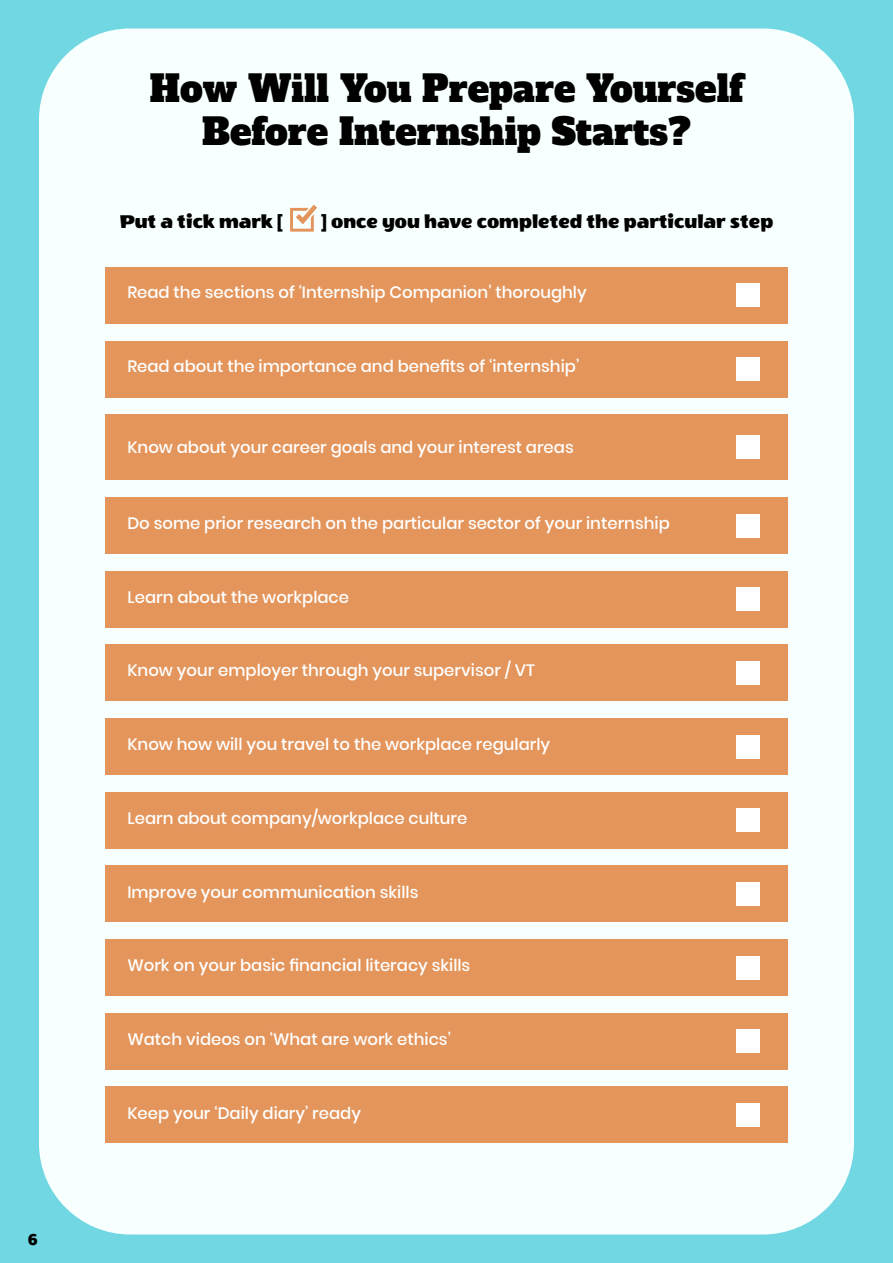
<style>
.page{position:relative;width:893px;height:1263px;background:#71d8e3}
.page>*{position:absolute;margin:0;border:0;box-sizing:border-box;transform-origin:0 0}
.t1{font:36px/43.2px "Alfa Slab One";color:#000;text-align:center}
.t2{font:21px "Wendy One";color:#000}
.t3{font:18px "Baloo Thambi";color:#000}
.t4{font:500 16.5px "Poppins";color:#fff}
</style>
<div class="page">
<div style="left:39px;top:28px;width:815px;height:1206px;background:#f8ffff;border-radius:91px"></div>
<svg style="left:290px;top:205px;width:27px;height:27px"></svg>
<div style="left:105px;top:267px;width:683px;height:57px;background:#e3955b"></div>
<div style="left:736px;top:284px;width:24px;height:23px;background:#fff"></div>
<div style="left:105px;top:341px;width:683px;height:56px;background:#e3955b"></div>
<div style="left:736px;top:357px;width:24px;height:24px;background:#fff"></div>
<div style="left:105px;top:414px;width:683px;height:66px;background:#e3955b"></div>
<div style="left:736px;top:435px;width:24px;height:24px;background:#fff"></div>
<div style="left:105px;top:497px;width:683px;height:57px;background:#e3955b"></div>
<div style="left:736px;top:514px;width:24px;height:23px;background:#fff"></div>
<div style="left:105px;top:571px;width:683px;height:57px;background:#e3955b"></div>
<div style="left:736px;top:587px;width:24px;height:24px;background:#fff"></div>
<div style="left:105px;top:645px;width:683px;height:56px;background:#e3955b"></div>
<div style="left:736px;top:661px;width:24px;height:24px;background:#fff"></div>
<div style="left:105px;top:718px;width:683px;height:57px;background:#e3955b"></div>
<div style="left:736px;top:735px;width:24px;height:23px;background:#fff"></div>
<div style="left:105px;top:792px;width:683px;height:56px;background:#e3955b"></div>
<div style="left:736px;top:808px;width:24px;height:24px;background:#fff"></div>
<div style="left:105px;top:865px;width:683px;height:57px;background:#e3955b"></div>
<div style="left:736px;top:882px;width:24px;height:24px;background:#fff"></div>
<div style="left:105px;top:939px;width:683px;height:57px;background:#e3955b"></div>
<div style="left:736px;top:956px;width:24px;height:23px;background:#fff"></div>
<div style="left:105px;top:1013px;width:683px;height:56px;background:#e3955b"></div>
<div style="left:736px;top:1029px;width:24px;height:24px;background:#fff"></div>
<div style="left:105px;top:1086px;width:683px;height:57px;background:#e3955b"></div>
<div style="left:736px;top:1103px;width:24px;height:24px;background:#fff"></div>
<p class="t3" style="left:28px;top:1226px;width:12px">6</p>
<h1 class="t1" style="left:150px;top:64px;width:595px">How Will You Prepare Yourself<br>Before Internship Starts?</h1>
<p class="t2" style="left:120px;top:210px;width:165px">Put a tick mark [</p>
<p class="t2" style="left:321px;top:210px;width:454px">] once you have completed the particular step</p>
<p class="t4" style="left:127px;top:283px;width:461px">Read the sections of ‘Internship Companion’ thoroughly</p>
<p class="t4" style="left:127px;top:357px;width:453px">Read about the importance and benefits of ‘internship’</p>
<p class="t4" style="left:127px;top:438px;width:448px">Know about your career goals and your interest areas</p>
<p class="t4" style="left:127px;top:514px;width:544px">Do some prior research on the particular sector of your internship</p>
<p class="t4" style="left:127px;top:588px;width:223px">Learn about the workplace</p>
<p class="t4" style="left:127px;top:661px;width:409px">Know your employer through your supervisor / VT</p>
<p class="t4" style="left:127px;top:735px;width:424px">Know how will you travel to the workplace regularly</p>
<p class="t4" style="left:127px;top:809px;width:342px">Learn about company/workplace culture</p>
<p class="t4" style="left:127px;top:882px;width:293px">Improve your communication skills</p>
<p class="t4" style="left:127px;top:956px;width:344px">Work on your basic financial literacy skills</p>
<p class="t4" style="left:127px;top:1030px;width:325px">Watch videos on ‘What are work ethics’</p>
<p class="t4" style="left:127px;top:1103px;width:235px">Keep your ‘Daily diary’ ready</p>
</div>
